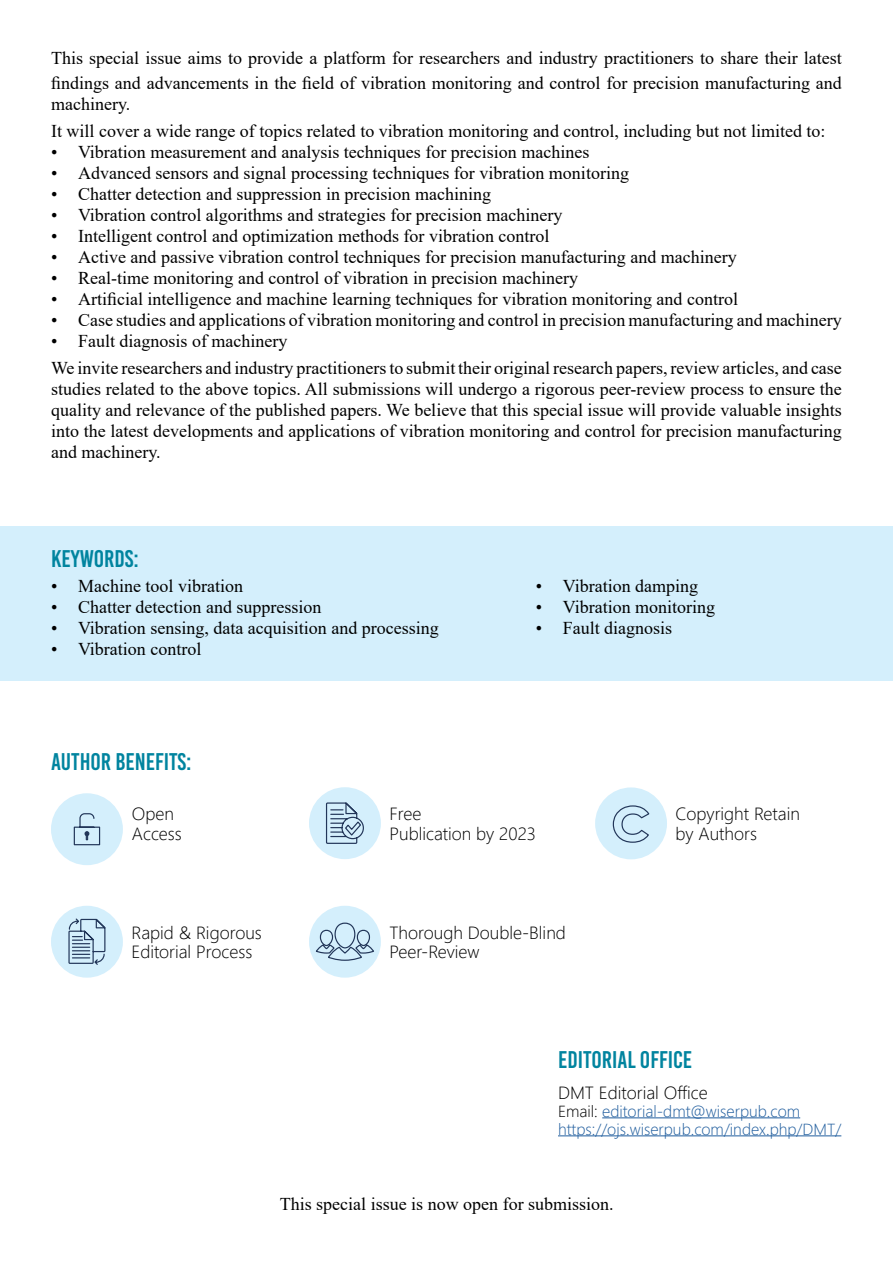
<style>
.page{position:relative;width:893px;height:1263px;background:#fff}
.page>*{position:absolute;margin:0;border:0;box-sizing:border-box;transform-origin:0 0}
.t1{font:24px "Bebas Kai";color:#00849f}
.t2{font:18px/21px "Times New Roman";color:#000}
.t3{font:300 16.5px/19.5px "Microsoft Jheng Hei";color:#000}
.t4{font:300 15px/18px "Microsoft Jheng Hei";color:#215e9e}
.s1{color:#000}
</style>
<div class="page">
<div style="left:0;top:526px;width:893px;height:155px;background:#d4effc"></div>
<div style="left:309px;top:906px;width:72px;height:72px;background:#d4effc;border-radius:50%"></div>
<svg style="left:315px;top:922px;width:59px;height:39px"></svg>
<div style="left:51px;top:906px;width:72px;height:72px;background:#d4effc;border-radius:50%"></div>
<svg style="left:68px;top:918px;width:38px;height:47px"></svg>
<div style="left:595px;top:787px;width:72px;height:72px;background:#d4effc;border-radius:50%"></div>
<svg style="left:612px;top:805px;width:38px;height:38px"></svg>
<div style="left:51px;top:793px;width:72px;height:72px;background:#d4effc;border-radius:50%"></div>
<svg style="left:73px;top:813px;width:28px;height:33px"></svg>
<div style="left:309px;top:787px;width:72px;height:72px;background:#d4effc;border-radius:50%"></div>
<svg style="left:325px;top:802px;width:39px;height:42px"></svg>
<hr style="left:602px;top:1117px;width:198px;height:1px;background:#215e9e">
<hr style="left:558px;top:1135px;width:283px;height:1px;background:#215e9e">
<p class="t2" style="left:51px;top:44px;width:792px;line-height:25.5px">This special issue aims to provide a platform for researchers and industry practitioners to share their latest findings and advancements in the field of vibration monitoring and control for precision manufacturing and</p>
<p class="t2" style="left:51px;top:90px;width:776px;line-height:27px">machinery.<br>It will cover a wide range of topics related to vibration monitoring and control, including but not limited to:</p>
<p class="t2" style="left:51px;top:141px;width:540px">• Vibration measurement and analysis techniques for precision machines</p>
<p class="t2" style="left:51px;top:162px;width:579px">• Advanced sensors and signal processing techniques for vibration monitoring</p>
<p class="t2" style="left:51px;top:183px;width:441px">• Chatter detection and suppression in precision machining</p>
<p class="t2" style="left:51px;top:204px;width:513px">• Vibration control algorithms and strategies for precision machinery</p>
<p class="t2" style="left:51px;top:225px;width:500px">• Intelligent control and optimization methods for vibration control</p>
<p class="t2" style="left:51px;top:246px;width:687px">• Active and passive vibration control techniques for precision manufacturing and machinery</p>
<p class="t2" style="left:51px;top:267px;width:528px">• Real-time monitoring and control of vibration in precision machinery</p>
<p class="t2" style="left:51px;top:288px;width:688px">• Artificial intelligence and machine learning techniques for vibration monitoring and control</p>
<p class="t2" style="left:51px;top:309px;width:792px">• Case studies and applications of vibration monitoring and control in precision manufacturing and machinery</p>
<p class="t2" style="left:51px;top:327px;width:792px;line-height:27px">• Fault diagnosis of machinery<br>We invite researchers and industry practitioners to submit their original research papers, review articles, and case</p>
<p class="t2" style="left:51px;top:378px;width:792px;text-align:justify">studies related to the above topics. All submissions will undergo a rigorous peer-review process to ensure the quality and relevance of the published papers. We believe that this special issue will provide valuable insights into the latest developments and applications of vibration monitoring and control for precision manufacturing and machinery.</p>
<h1 class="t1" style="left:51px;top:545px;width:89px">KEYWORDS:</h1>
<p class="t2" style="left:51px;top:575px;width:193px">• Machine tool vibration</p>
<p class="t2" style="left:51px;top:596px;width:272px">• Chatter detection and suppression</p>
<p class="t2" style="left:51px;top:617px;width:389px">• Vibration sensing, data acquisition and processing</p>
<p class="t2" style="left:51px;top:638px;width:152px">• Vibration control</p>
<h1 class="t1" style="left:51px;top:749px;width:142px">AUTHOR BENEFITS:</h1>
<p class="t2" style="left:536px;top:575px;width:164px">• Vibration damping</p>
<p class="t2" style="left:536px;top:596px;width:181px">• Vibration monitoring</p>
<p class="t2" style="left:536px;top:617px;width:138px">• Fault diagnosis</p>
<p class="t3" style="left:132px;top:804px;width:51px">Open<br>Access</p>
<p class="t3" style="left:389px;top:804px;width:148px">Free<br>Publication by 2023</p>
<p class="t3" style="left:131px;top:923px;width:132px">Rapid &amp; Rigorous<br>Editorial Process</p>
<p class="t3" style="left:389px;top:923px;width:178px">Thorough Double-Blind<br>Peer-Review</p>
<p class="t3" style="left:675px;top:804px;width:126px">Copyright Retain by Authors</p>
<h1 class="t1" style="left:558px;top:1047px;width:136px">EDITORIAL OFFICE</h1>
<p class="t3" style="left:558px;top:1083px;width:151px">DMT Editorial Office</p>
<p class="t4" style="left:558px;top:1102px;width:285px"><span class="s1">Email:</span> editorial-dmt@wiserpub.com https://ojs.wiserpub.com/index.php/DMT/</p>
<p class="t2" style="left:280px;top:1193px;width:335px">This special issue is now open for submission.</p>
</div>
